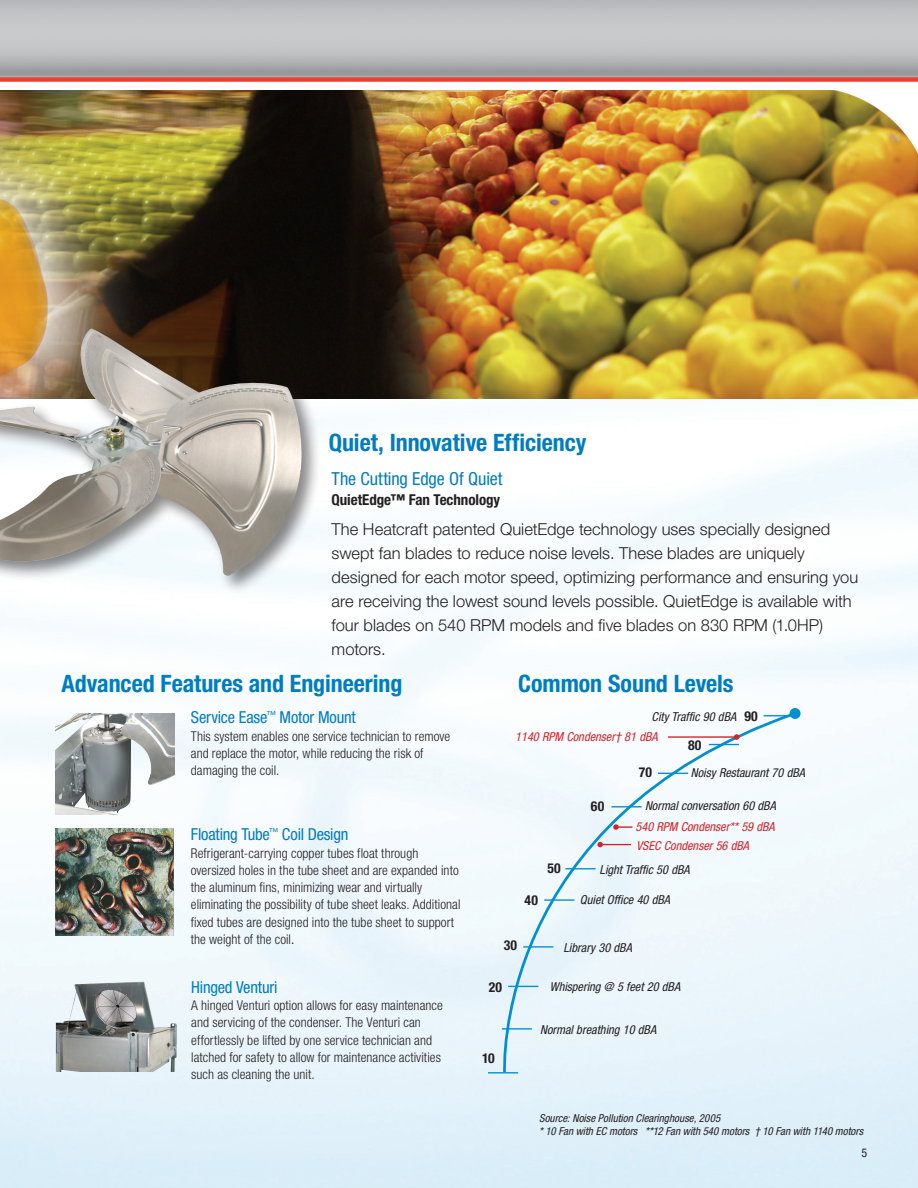
<style>
.page{position:relative;width:918px;height:1188px;background:#fff}
.page>*{position:absolute;margin:0;border:0;box-sizing:border-box;transform-origin:0 0}
.t1{font:700 condensed 24px "Helvetica Neue";letter-spacing:-.005em;color:#007cc2}
.t2{font:condensed 18px "Helvetica Neue";letter-spacing:-.005em;color:#007cc2}
.t3{font:300 16.5px/24px "Helvetica Neue";color:#231f20}
.t4{font:condensed 16.5px "Helvetica Neue";letter-spacing:-.01em;color:#007cc2}
.t5{font:700 condensed 15px "Helvetica Neue";letter-spacing:-.005em;color:#231f20}
.t6{font:700 condensed 13.65px "Helvetica Neue";letter-spacing:.01em;color:#231f20}
.t7{font:300 condensed 13.5px/17.2px "Helvetica Neue";letter-spacing:.005em;color:#231f20}
.t8{font:italic condensed 12.3px "Helvetica Neue";color:#231f20}
.t9{font:italic condensed 12.3px "Helvetica Neue";color:#d1232a}
.t10{font:condensed 12px "Helvetica Neue";color:#231f20}
.t11{font:italic condensed 10.95px/13.2px "Helvetica Neue";letter-spacing:.005em;color:#231f20}
.s1{font-weight:400}
.s2{font-weight:700;font-style:normal;font-size:13.65px}
</style>
<div class="page">
<img style="left:0;top:0;width:918px;height:1188px">
<img style="left:56px;top:828px;width:117px;height:107px">
<img style="left:56px;top:982px;width:121px;height:90px">
<img style="left:0;top:91px;width:918px;height:308px">
<div style="left:0;top:325px;width:321px;height:270px;background:#231f20;opacity:.54"></div>
<img style="left:0;top:329px;width:304px;height:247px">
<img style="left:56px;top:713px;width:119px;height:101px">
<svg style="left:492px;top:710px;width:307px;height:365px"></svg>
<div style="left:790px;top:708px;width:11px;height:11px;background:#0090d0;border-radius:50%"></div>
<hr style="left:544px;top:899px;width:30px;height:2px;background:#0090d0">
<hr style="left:488px;top:1072px;width:30px;height:1px;background:#0090d0">
<hr style="left:502px;top:1028px;width:30px;height:2px;background:#0090d0">
<hr style="left:508px;top:986px;width:30px;height:1px;background:#0090d0">
<hr style="left:523px;top:946px;width:30px;height:2px;background:#0090d0">
<hr style="left:565px;top:868px;width:31px;height:1px;background:#0090d0">
<hr style="left:611px;top:806px;width:31px;height:1px;background:#0090d0">
<hr style="left:658px;top:773px;width:30px;height:1px;background:#0090d0">
<hr style="left:709px;top:744px;width:30px;height:1px;background:#0090d0">
<hr style="left:600px;top:844px;width:31px;height:1px;background:#d1232a">
<svg style="left:597px;top:842px;width:6px;height:5px"></svg>
<svg style="left:613px;top:824px;width:19px;height:6px"></svg>
<hr style="left:764px;top:715px;width:30px;height:1px;background:#0090d0">
<hr style="left:668px;top:736px;width:69px;height:2px;background:#d1232a">
<svg style="left:734px;top:734px;width:5px;height:6px"></svg>
<h1 class="t1" style="left:329px;top:428px;width:259px">Quiet, Innovative Efficiency</h1>
<h2 class="t2" style="left:332px;top:468px;width:172px">The Cutting Edge Of Quiet</h2>
<p class="t5" style="left:332px;top:490px;width:170px">QuietEdge™ Fan Technology</p>
<p class="t3" style="left:332px;top:517px;width:528px">The Heatcraft patented QuietEdge technology uses specially designed swept fan blades to reduce noise levels. These blades are uniquely designed for each motor speed, optimizing performance and ensuring you are receiving the lowest sound levels possible. QuietEdge is available with four blades on 540 RPM models and five blades on 830 RPM (1.0HP) motors.</p>
<h1 class="t1" style="left:62px;top:669px;width:342px">Advanced Features and Engineering</h1>
<h1 class="t1" style="left:518px;top:669px;width:217px">Common Sound Levels</h1>
<p class="t4" style="left:191px;top:708px;width:166px">Service Ease<sup>™</sup> Motor Mount</p>
<p class="t7" style="left:191px;top:727px;width:261px">This system enables one service technician to remove and replace the motor, while reducing the risk of damaging the coil.</p>
<p class="t4" style="left:191px;top:825px;width:159px">Floating Tube<sup>™</sup> Coil Design</p>
<p class="t7" style="left:191px;top:844px;width:271px">Refrigerant-carrying copper tubes float through oversized holes in the tube sheet and are expanded into the aluminum fins, minimizing wear and virtually eliminating the possibility of tube sheet leaks. Additional fixed tubes are designed into the tube sheet to support the weight of the coil<span class="s1">.</span></p>
<p class="t4" style="left:191px;top:977px;width:88px">Hinged Venturi</p>
<p class="t7" style="left:191px;top:997px;width:253px">A hinged Venturi option allows for easy maintenance and servicing of the condenser. The Venturi can effortlessly be lifted by one service technician and latched for safety to allow for maintenance activities such as cleaning the unit.</p>
<p class="t8" style="left:652px;top:710px;width:108px">City Traffic 90 dBA <span class="s2">90</span></p>
<p class="t9" style="left:515px;top:730px;width:144px">1140 RPM Condenser† 81 dBA</p>
<p class="t6" style="left:688px;top:737px;width:15px">80</p>
<p class="t6" style="left:591px;top:797px;width:15px">60</p>
<p class="t6" style="left:639px;top:764px;width:15px">70</p>
<p class="t8" style="left:645px;top:799px;width:132px">Normal conversation 60 dBA</p>
<p class="t9" style="left:637px;top:839px;width:114px">VSEC Condenser 56 dBA</p>
<p class="t8" style="left:691px;top:765px;width:116px">Noisy Restaurant 70 dBA</p>
<p class="t9" style="left:635px;top:820px;width:141px">540 RPM Condenser** 59 dBA</p>
<p class="t6" style="left:548px;top:859px;width:15px">50</p>
<p class="t8" style="left:600px;top:862px;width:92px">Light Traffic 50 dBA</p>
<p class="t8" style="left:580px;top:893px;width:92px">Quiet Office 40 dBA</p>
<p class="t8" style="left:564px;top:941px;width:70px">Library 30 dBA</p>
<p class="t8" style="left:550px;top:979px;width:132px">Whispering @ 5 feet 20 dBA</p>
<p class="t8" style="left:540px;top:1023px;width:118px">Normal breathing 10 dBA</p>
<p class="t6" style="left:525px;top:892px;width:15px">40</p>
<p class="t6" style="left:504px;top:937px;width:15px">30</p>
<p class="t6" style="left:489px;top:978px;width:15px">20</p>
<p class="t6" style="left:482px;top:1050px;width:14px">10</p>
<p class="t11" style="left:539px;top:1111px;width:326px">Source: Noise Pollution Clearinghouse, 2005<br>* 10 Fan with EC motors **12 Fan with 540 motors † 10 Fan with 1140 motors</p>
<p class="t10" style="left:861px;top:1146px;width:7px">5</p>
</div>
